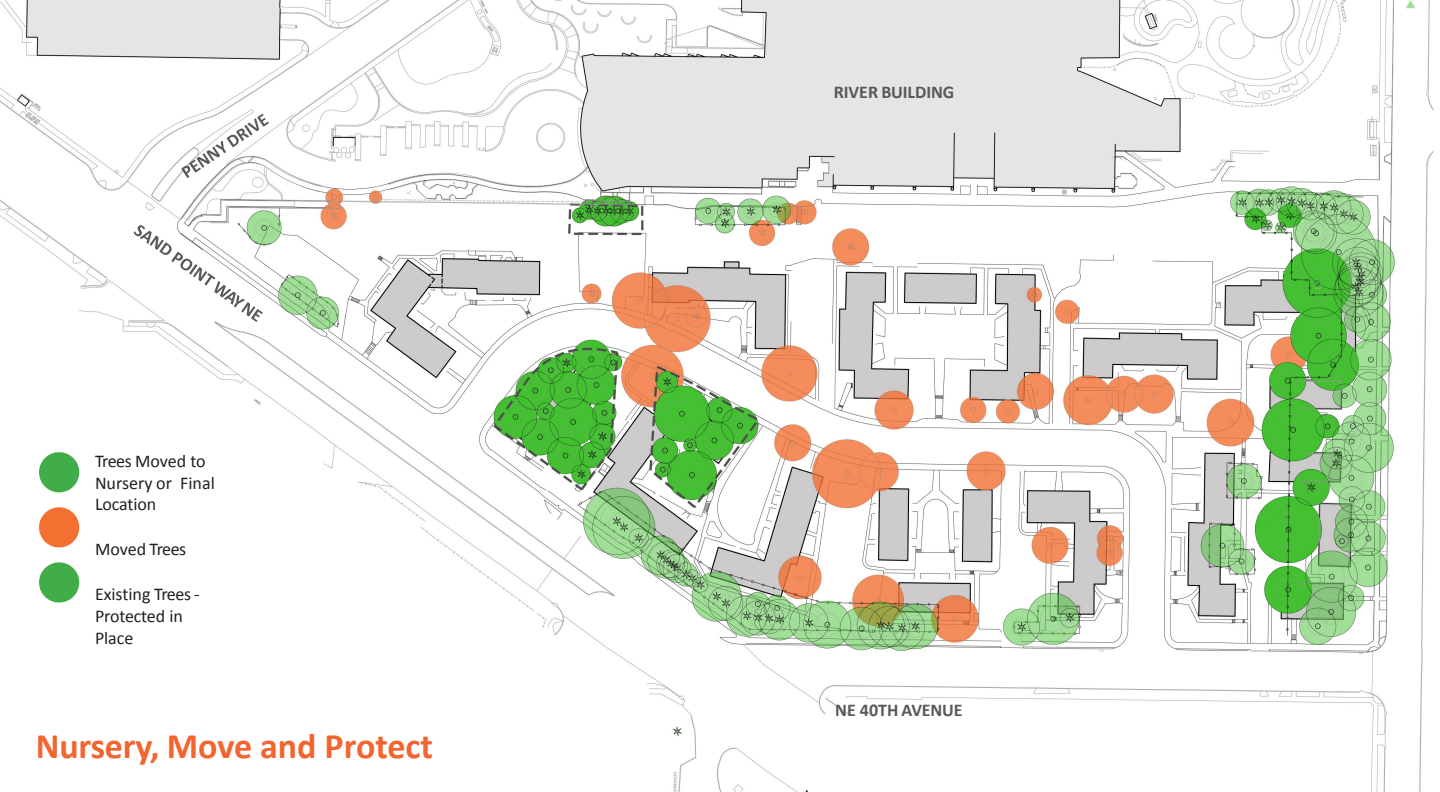
<style>
.page{position:relative;width:1440px;height:792px;background:#fff}
.page>*{position:absolute;margin:0;border:0;box-sizing:border-box;transform-origin:0 0}
.t1{font:700 36px "Calibri";letter-spacing:-.005em;color:#f26531}
.t2{font:18px/21.6px "Calibri";letter-spacing:-.005em;color:#231f20}
.t3{font:700 18px "Calibri";letter-spacing:-.005em;color:#58595b}
</style>
<div class="page">
<img style="left:0;top:0;width:1434px;height:792px">
<svg style="left:134px;top:225px;width:129px;height:97px"></svg>
<svg style="left:181px;top:114px;width:88px;height:64px"></svg>
<svg style="left:39px;top:452px;width:40px;height:40px"></svg>
<svg style="left:39px;top:562px;width:40px;height:41px"></svg>
<svg style="left:39px;top:507px;width:40px;height:41px"></svg>
<p class="t2" style="left:95px;top:450px;width:121px">Trees Moved to<br>Nursery or Final<br>Location</p>
<p class="t2" style="left:95px;top:539px;width:93px">Moved Trees</p>
<p class="t2" style="left:95px;top:584px;width:106px">Existing Trees -<br>Protected in<br>Place</p>
<p class="t1" style="left:36px;top:723px;width:399px">Nursery, Move and Protect</p>
<p class="t3" style="left:834px;top:80px;width:122px">RIVER BUILDING</p>
<p class="t3" style="left:835px;top:698px;width:129px">NE 40TH AVENUE</p>
</div>
